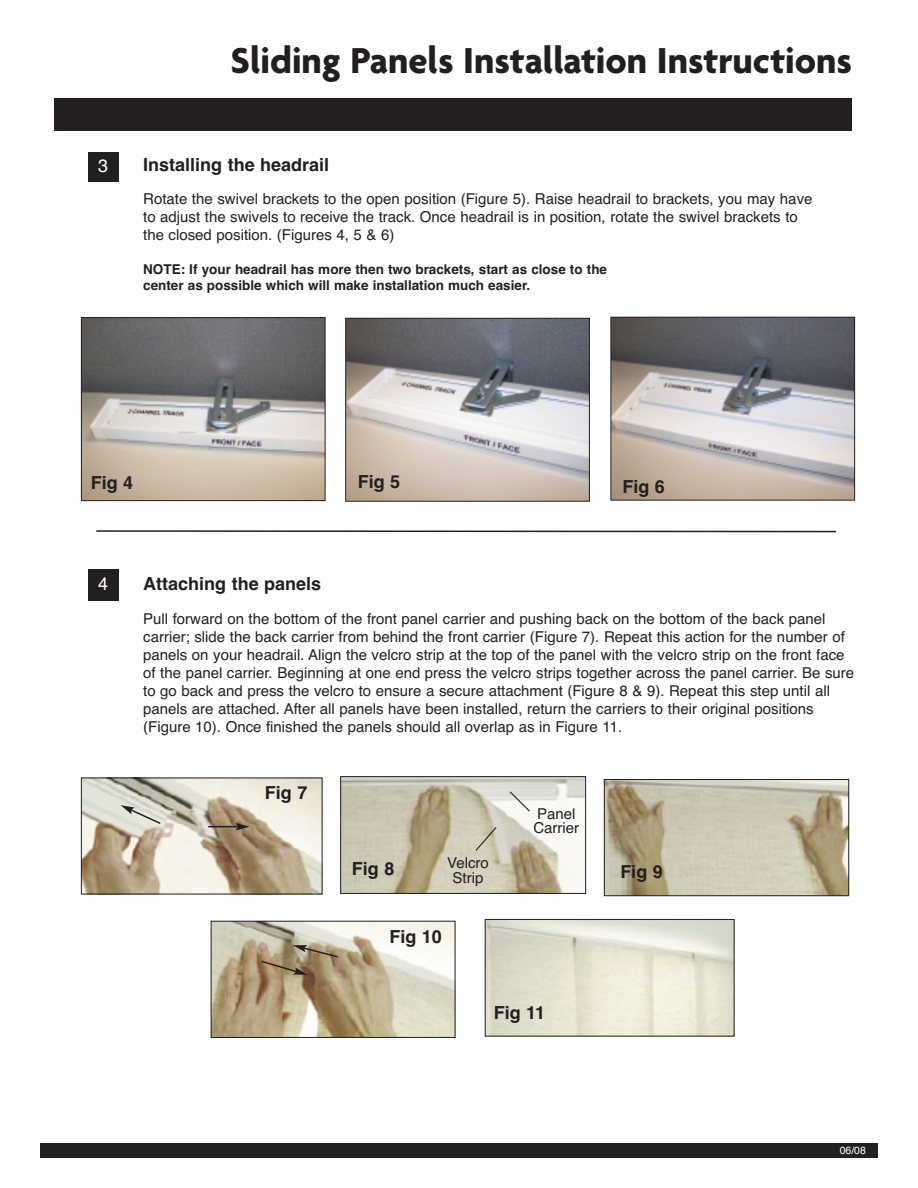
<style>
.page{position:relative;width:918px;height:1188px;background:#fff}
.page>*{position:absolute;margin:0;border:0;box-sizing:border-box;transform-origin:0 0}
.t1{font:700 39px "Agenda";color:#231f20}
.t2{font:700 18px "Helvetica";color:#231f20}
.t3{font:18px "Helvetica";color:#fff}
.t4{font:15px/18px "Helvetica";color:#231f20}
.t5{font:700 13.5px/16.2px "Helvetica";color:#231f20}
.t6{font:10.5px "Helvetica";color:#fff}
</style>
<div class="page">
<div style="left:88px;top:569px;width:31px;height:32px;background:#231f20"></div>
<div style="left:40px;top:1143px;width:838px;height:15px;background:#231f20"></div>
<div style="left:55px;top:98px;width:797px;height:33px;background:#231f20"></div>
<img style="left:487px;top:921px;width:246px;height:113px">
<div style="left:485px;top:919px;width:250px;height:117px;border:1px solid #231f20"></div>
<img style="left:342px;top:778px;width:242px;height:114px">
<div style="left:340px;top:776px;width:246px;height:118px;border:1px solid #231f20"></div>
<img style="left:83px;top:780px;width:237px;height:112px">
<img style="left:606px;top:781px;width:241px;height:113px">
<div style="left:604px;top:779px;width:245px;height:117px;border:1px solid #231f20"></div>
<img style="left:213px;top:923px;width:240px;height:113px">
<div style="left:211px;top:921px;width:244px;height:117px;border:1px solid #231f20"></div>
<svg style="left:474px;top:826px;width:24px;height:26px"></svg>
<svg style="left:509px;top:790px;width:22px;height:23px"></svg>
<svg style="left:121px;top:805px;width:41px;height:20px"></svg>
<hr style="left:208px;top:826px;width:30px;height:1px;background:#231f20">
<svg style="left:236px;top:823px;width:14px;height:7px"></svg>
<svg style="left:260px;top:945px;width:79px;height:30px;background:#9a8868"></svg>
<div style="left:88px;top:152px;width:31px;height:30px;background:#231f20"></div>
<svg style="left:96px;top:530px;width:741px;height:3px"></svg>
<img style="left:83px;top:319px;width:241px;height:180px">
<div style="left:81px;top:317px;width:245px;height:184px;border:1px solid #231f20"></div>
<img style="left:347px;top:320px;width:241px;height:180px">
<div style="left:345px;top:318px;width:245px;height:184px;border:1px solid #231f20"></div>
<img style="left:612px;top:319px;width:241px;height:180px">
<div style="left:610px;top:317px;width:245px;height:184px;border:1px solid #231f20"></div>
<h1 class="t1" style="left:231px;top:37px;width:623px">Sliding Panels Installation Instructions</h1>
<p class="t3" style="left:98px;top:155px;width:12px">3</p>
<p class="t2" style="left:143px;top:154px;width:188px">Installing the headrail</p>
<p class="t4" style="left:143px;top:190px;width:671px">Rotate the swivel brackets to the open position (Figure 5). Raise headrail to brackets, you may have to adjust the swivels to receive the track. Once headrail is in position, rotate the swivel brackets to the closed position. (Figures 4, 5 &amp; 6)</p>
<p class="t5" style="left:143px;top:261px;width:465px">NOTE: If your headrail has more then two brackets, start as close to the center as possible which will make installation much easier.</p>
<p class="t2" style="left:91px;top:472px;width:44px">Fig 4</p>
<p class="t2" style="left:358px;top:471px;width:44px">Fig 5</p>
<p class="t2" style="left:622px;top:476px;width:44px">Fig 6</p>
<p class="t3" style="left:98px;top:574px;width:12px">4</p>
<p class="t2" style="left:143px;top:573px;width:179px">Attaching the panels</p>
<p class="t4" style="left:143px;top:609px;width:713px">Pull forward on the bottom of the front panel carrier and pushing back on the bottom of the back panel carrier; slide the back carrier from behind the front carrier (Figure 7). Repeat this action for the number of panels on your headrail. Align the velcro strip at the top of the panel with the velcro strip on the front face of the panel carrier. Beginning at one end press the velcro strips together across the panel carrier. Be sure to go back and press the velcro to ensure a secure attachment (Figure 8 &amp; 9). Repeat this step until all panels are attached. After all panels have been installed, return the carriers to their original positions (Figure 10). Once finished the panels should all overlap as in Figure 11.</p>
<p class="t2" style="left:265px;top:782px;width:44px">Fig 7</p>
<p class="t4" style="left:533px;top:807px;width:47px;line-height:13.5px">Panel<br>Carrier</p>
<p class="t4" style="left:447px;top:855px;width:43px;line-height:15px;text-align:center">Velcro<br>Strip</p>
<p class="t2" style="left:352px;top:858px;width:44px">Fig 8</p>
<p class="t2" style="left:620px;top:861px;width:44px">Fig 9</p>
<p class="t2" style="left:389px;top:926px;width:54px">Fig 10</p>
<p class="t2" style="left:494px;top:1002px;width:53px">Fig 11</p>
<p class="t6" style="left:840px;top:1145px;width:28px">06/08</p>
</div>
